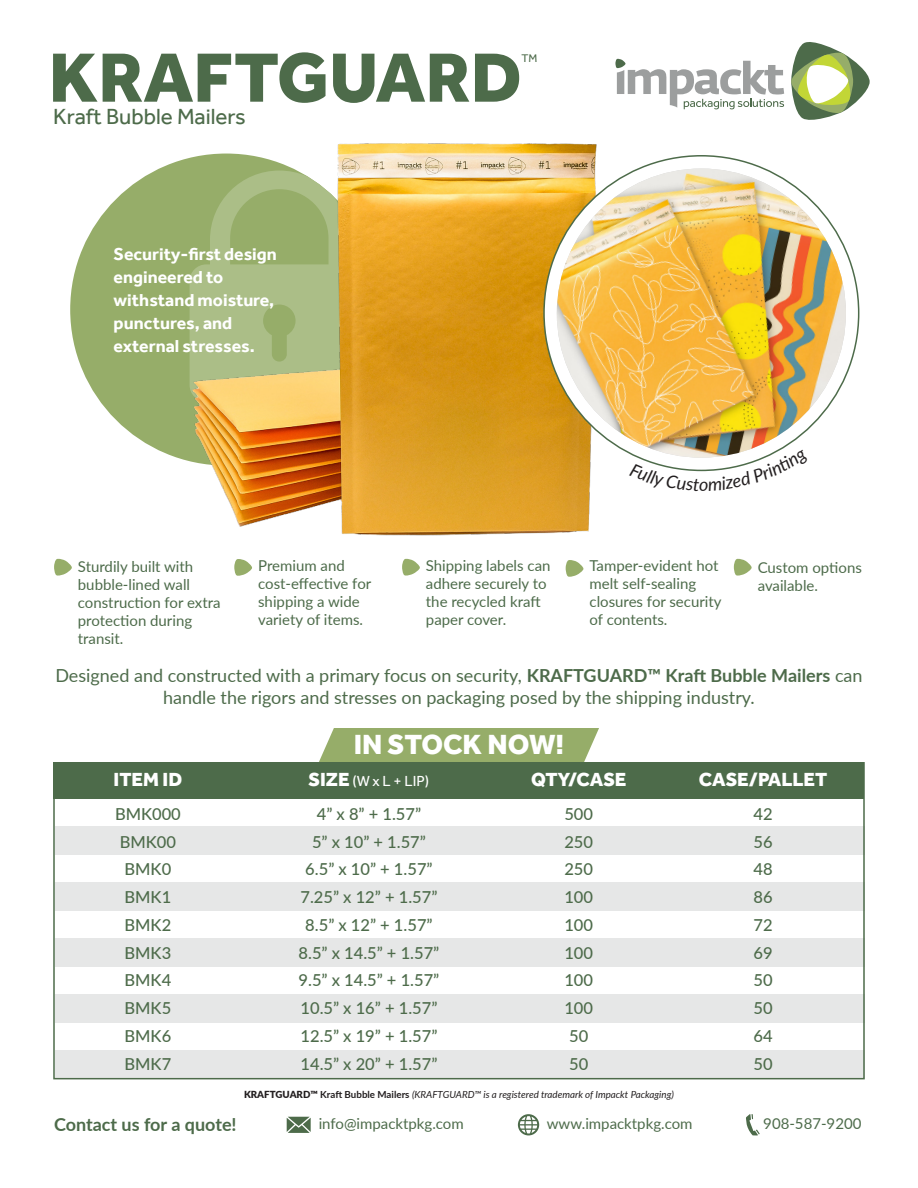
<style>
.page{position:relative;width:918px;height:1188px;background:#fff}
.page>*{position:absolute;margin:0;border:0;box-sizing:border-box;transform-origin:0 0}
.t1{font:800 72px "Effra";color:#4d6b4a}
.t2{font:800 28.5px "Effra";color:#fff}
.t3{font:22.5px "Effra";color:#4d6b4a}
.t4{font:800 19.5px "Effra";color:#fff}
.t5{font:18px/22.5px "Lato";color:#4d6b4a;text-align:center}
.t6{font:700 18px "Lato";color:#4d6b4a}
.t7{font:700 17.85px/23px "Effra";color:#fff}
.t8{font:500 16.5px "Lato";color:#4d6b4a}
.t9{font:15px/18px "Lato";color:#4d6b4a}
.t10{font:15px "Effra";color:#fff}
.t11{font:11.4px "Effra";color:#4d6b4a}
.t12{font:italic 9.75px "Lato";color:#231f20}
.s1{font-weight:700}
.s2{font-weight:800;font-size:19.5px}
.s3{font-weight:900;font-style:normal}
.s4{font-weight:700;font-style:normal}
</style>
<div class="page">
<div style="left:70px;top:154px;width:312px;height:312px;background:#96ad69;border-radius:50%"></div>
<svg style="left:791px;top:42px;width:79px;height:78px"></svg>
<svg style="left:615px;top:58px;width:169px;height:51px"></svg>
<svg style="left:287px;top:1117px;width:24px;height:16px"></svg>
<svg style="left:518px;top:1114px;width:21px;height:21px"></svg>
<svg style="left:746px;top:1114px;width:14px;height:22px"></svg>
<img style="left:188px;top:143px;width:415px;height:393px">
<svg style="left:54px;top:558px;width:18px;height:18px"></svg>
<svg style="left:234px;top:559px;width:18px;height:17px"></svg>
<svg style="left:402px;top:558px;width:18px;height:18px"></svg>
<svg style="left:566px;top:560px;width:17px;height:17px"></svg>
<svg style="left:734px;top:558px;width:18px;height:18px"></svg>
<div style="left:53px;top:762px;width:811px;height:36px;background:#4d6b4a"></div>
<div style="left:319px;top:728px;width:280px;height:34px;background:#96ad69"></div>
<div style="left:55px;top:827px;width:810px;height:28px;background:#e6e7e7"></div>
<div style="left:55px;top:883px;width:810px;height:28px;background:#e6e7e7"></div>
<div style="left:55px;top:939px;width:810px;height:28px;background:#e6e7e7"></div>
<div style="left:55px;top:995px;width:810px;height:28px;background:#e6e7e7"></div>
<div style="left:55px;top:1051px;width:810px;height:28px;background:#e6e7e7"></div>
<div style="left:53px;top:762px;width:812px;height:317px;border:2px solid #4d6b4a"></div>
<div style="left:544px;top:156px;width:315px;height:314px;background:#fff;border-radius:50%"></div>
<img style="left:557px;top:169px;width:289px;height:289px;border-radius:145px">
<svg style="left:629px;top:449px;width:153px;height:23px"></svg>
<p class="t1" style="left:49px;top:35px;width:474px">KRAFTGUARD</p>
<p class="t11" style="left:522px;top:52px;width:17px">TM</p>
<p class="t3" style="left:53px;top:103px;width:194px">Kraft Bubble Mailers</p>
<p class="t7" style="left:114px;top:243px;width:165px">Security-first design engineered to withstand moisture, punctures, and external stresses.</p>
<p class="t9" style="left:78px;top:557px;width:144px">Sturdily built with bubble-lined wall construction for extra protection during transit.</p>
<p class="t9" style="left:258px;top:556px;width:115px">Premium and cost-effective for shipping a wide variety of items.</p>
<p class="t9" style="left:426px;top:556px;width:126px">Shipping labels can adhere securely to the recycled kraft paper cover.</p>
<p class="t9" style="left:590px;top:556px;width:134px">Tamper-evident hot melt self-sealing closures for security of contents.</p>
<p class="t9" style="left:758px;top:557px;width:106px">Custom options available.</p>
<p class="t5" style="left:55px;top:663px;width:809px">Designed and constructed with a primary focus on security, <span class="s1">KRAFTGUARD™ Kraft Bubble Mailers</span> can handle the rigors and stresses on packaging posed by the shipping industry.</p>
<p class="t2" style="left:354px;top:728px;width:212px">IN STOCK NOW!</p>
<p class="t4" style="left:114px;top:768px;width:70px">ITEM ID</p>
<p class="t4" style="left:531px;top:768px;width:97px">QTY/CASE</p>
<p class="t4" style="left:699px;top:768px;width:130px">CASE/PALLET</p>
<p class="t10" style="left:309px;top:772px;width:122px"><span class="s2">SIZE</span> (W x L + LIP)</p>
<p class="t8" style="left:115px;top:802px;width:67px">BMK000</p>
<p class="t8" style="left:120px;top:830px;width:58px">BMK00</p>
<p class="t8" style="left:125px;top:857px;width:48px">BMK0</p>
<p class="t8" style="left:125px;top:885px;width:48px">BMK1</p>
<p class="t8" style="left:125px;top:913px;width:48px">BMK2</p>
<p class="t8" style="left:125px;top:941px;width:48px">BMK3</p>
<p class="t8" style="left:125px;top:968px;width:48px">BMK4</p>
<p class="t8" style="left:125px;top:996px;width:48px">BMK5</p>
<p class="t8" style="left:125px;top:1024px;width:48px">BMK6</p>
<p class="t8" style="left:125px;top:1052px;width:48px">BMK7</p>
<p class="t8" style="left:317px;top:802px;width:106px">4” x 8” + 1.57”</p>
<p class="t8" style="left:312px;top:830px;width:115px">5” x 10” + 1.57”</p>
<p class="t8" style="left:305px;top:857px;width:129px">6.5” x 10” + 1.57”</p>
<p class="t8" style="left:301px;top:885px;width:138px">7.25” x 12” + 1.57”</p>
<p class="t8" style="left:305px;top:913px;width:129px">8.5” x 12” + 1.57”</p>
<p class="t8" style="left:299px;top:941px;width:142px">8.5” x 14.5” + 1.57”</p>
<p class="t8" style="left:299px;top:968px;width:142px">9.5” x 14.5” + 1.57”</p>
<p class="t8" style="left:301px;top:996px;width:138px">10.5” x 16” + 1.57”</p>
<p class="t8" style="left:301px;top:1024px;width:138px">12.5” x 19” + 1.57”</p>
<p class="t8" style="left:301px;top:1052px;width:138px">14.5” x 20” + 1.57”</p>
<p class="t8" style="left:564px;top:802px;width:30px">500</p>
<p class="t8" style="left:564px;top:830px;width:30px">250</p>
<p class="t8" style="left:564px;top:857px;width:30px">250</p>
<p class="t8" style="left:564px;top:885px;width:30px">100</p>
<p class="t8" style="left:564px;top:913px;width:30px">100</p>
<p class="t8" style="left:564px;top:941px;width:30px">100</p>
<p class="t8" style="left:564px;top:968px;width:30px">100</p>
<p class="t8" style="left:564px;top:996px;width:30px">100</p>
<p class="t8" style="left:569px;top:1024px;width:21px">50</p>
<p class="t8" style="left:569px;top:1052px;width:21px">50</p>
<p class="t12" style="left:244px;top:1088px;width:431px"><span class="s3">KRAFTGUARD™</span> <span class="s4">Kraft Bubble Mailers</span> (KRAFTGUARD™ is a registered trademark of Impackt Packaging)</p>
<p class="t8" style="left:754px;top:802px;width:21px">42</p>
<p class="t8" style="left:754px;top:830px;width:21px">56</p>
<p class="t8" style="left:754px;top:857px;width:21px">48</p>
<p class="t8" style="left:754px;top:885px;width:21px">86</p>
<p class="t8" style="left:754px;top:913px;width:21px">72</p>
<p class="t8" style="left:754px;top:941px;width:21px">69</p>
<p class="t8" style="left:754px;top:968px;width:21px">50</p>
<p class="t8" style="left:754px;top:996px;width:21px">50</p>
<p class="t8" style="left:754px;top:1024px;width:21px">64</p>
<p class="t8" style="left:754px;top:1052px;width:21px">50</p>
<p class="t6" style="left:54px;top:1112px;width:184px">Contact us for a quote!</p>
<p class="t9" style="left:319px;top:1114px;width:147px">info@impacktpkg.com</p>
<p class="t9" style="left:547px;top:1114px;width:147px">www.impacktpkg.com</p>
<p class="t9" style="left:763px;top:1114px;width:100px">908-587-9200</p>
</div>
